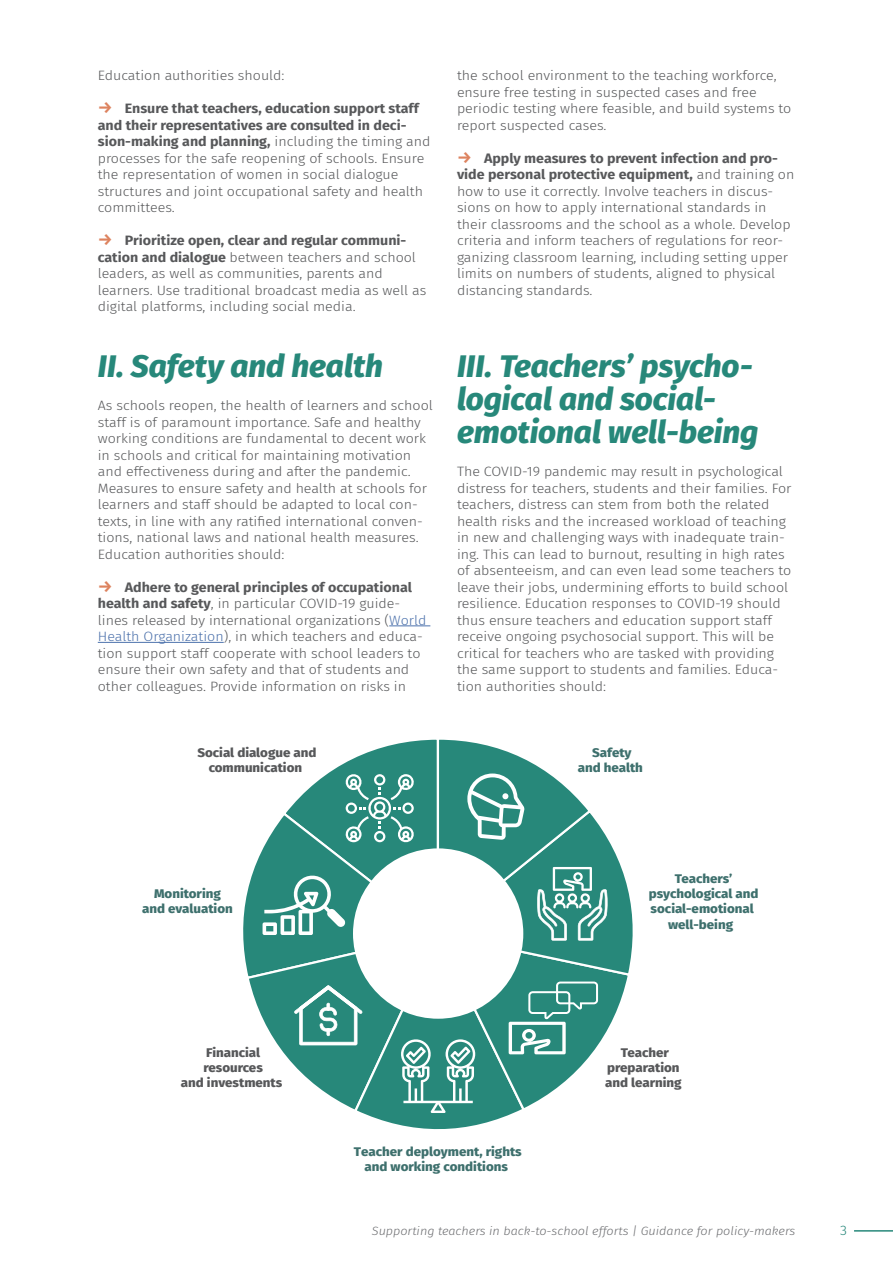
<style>
.page{position:relative;width:893px;height:1263px;background:#fff}
.page>*{position:absolute;margin:0;border:0;box-sizing:border-box;transform-origin:0 0}
.t1{font:italic 800 31.5px/33px "Fira Sans";letter-spacing:-.005em;color:#27887a}
.t2{font:300 13.5px/16.5px "Fira Sans";color:#57585a;scale:1.06 1}
.t3{font:300 13.5px "Fira Sans";color:#27887a;scale:1.06 1}
.t4{font:800 12.6px/15.1px "Fira Sans";color:#3e706d;text-align:center;scale:1.06 1}
.t5{font:800 12.6px/15.1px "Fira Sans";color:#57585a;text-align:center;scale:1.06 1}
.t6{font:italic 300 12px "Fira Sans";color:#6c6d70;scale:1.06 1}
.s1{font-weight:700;font-size:16.5px;color:#dd835f}
.s2{font-weight:700}
.s3{color:#4d72ac}
</style>
<div class="page">
<hr style="left:389px;top:625px;width:41px;height:1px;background:#4d72ac">
<hr style="left:98px;top:642px;width:126px;height:1px;background:#4d72ac">
<svg style="left:243px;top:739px;width:390px;height:391px"></svg>
<hr style="left:854px;top:1230px;width:39px;height:1px;background:#27887a">
<p class="t2" style="left:98px;top:67px;width:178px">Education authorities should:</p>
<p class="t2" style="left:98px;top:100px;width:315px"><span class="s1">→</span> <span class="s2">Ensure that teachers, education support staff and their representatives are consulted in deci&shy;sion-making and planning,</span> including the timing and processes for the safe reopening of schools. Ensure the representation of women in social dialogue structures and joint occupational safety and health committees.</p>
<p class="t2" style="left:98px;top:232px;width:311px"><span class="s1">→</span> <span class="s2">Prioritize open, clear and regular communi&shy;cation and dialogue</span> between teachers and school leaders, as well as communities, parents and learners. Use traditional broadcast media as well as digital platforms, including social media.</p>
<h1 class="t1" style="left:98px;top:347px;width:287px">II. Safety and health</h1>
<p class="t2" style="left:98px;top:397px;width:318px">As schools reopen, the health of learners and school staff is of paramount importance. Safe and healthy working conditions are fundamental to decent work in schools and critical for maintaining motivation and effectiveness during and after the pandemic.<br>Measures to ensure safety and health at schools for learners and staff should be adapted to local con&shy;texts, in line with any ratified international conven&shy;tions, national laws and national health measures.<br>Education authorities should:</p>
<p class="t2" style="left:98px;top:579px;width:311px"><span class="s1">→</span> <span class="s2">Adhere to general principles of occupational health and safety</span>, in particular COVID-19 guide&shy;lines released by international organizations (<span class="s3">World Health Organization</span>), in which teachers and educa&shy;tion support staff cooperate with school leaders to ensure their own safety and that of students and other colleagues. Provide information on risks in</p>
<p class="t5" style="left:197px;top:744px;width:114px">Social dialogue and communication</p>
<p class="t2" style="left:457px;top:67px;width:317px">the school environment to the teaching workforce, ensure free testing in suspected cases and free periodic testing where feasible, and build systems to report suspected cases.</p>
<p class="t2" style="left:457px;top:150px;width:320px"><span class="s1">→</span> <span class="s2">Apply measures to prevent infection and pro&shy;vide personal protective equipment,</span> and training on how to use it correctly. Involve teachers in discus&shy;sions on how to apply international standards in their classrooms and the school as a whole. Develop criteria and inform teachers of regulations for reor&shy;ganizing classroom learning, including setting upper limits on numbers of students, aligned to physical distancing standards.</p>
<h1 class="t1" style="left:457px;top:347px;width:303px">III. Teachers’ psycho&shy;logical and social&shy;emotional well-being</h1>
<p class="t2" style="left:457px;top:463px;width:317px">The COVID-19 pandemic may result in psychological distress for teachers, students and their families. For teachers, distress can stem from both the related health risks and the increased workload of teaching in new and challenging ways with inadequate train&shy;ing. This can lead to burnout, resulting in high rates of absenteeism, and can even lead some teachers to leave their jobs, undermining efforts to build school resilience. Education responses to COVID-19 should thus ensure teachers and education support staff receive ongoing psychosocial support. This will be critical for teachers who are tasked with providing the same support to students and families. Educa&shy;tion authorities should:</p>
<p class="t4" style="left:578px;top:744px;width:63px">Safety and health</p>
<p class="t4" style="left:142px;top:885px;width:87px">Monitoring and evaluation</p>
<p class="t4" style="left:649px;top:870px;width:105px">Teachers’ psychological and social-emotional well-being</p>
<p class="t5" style="left:181px;top:1044px;width:97px">Financial resources<br>and investments</p>
<p class="t5" style="left:605px;top:1044px;width:74px">Teacher preparation and learning</p>
<p class="t4" style="left:354px;top:1143px;width:160px">Teacher deployment, rights and working conditions</p>
<p class="t6" style="left:372px;top:1223px;width:401px">Supporting teachers in back-to-school efforts | Guidance for policy-makers</p>
<p class="t3" style="left:840px;top:1221px;width:8px">3</p>
</div>
